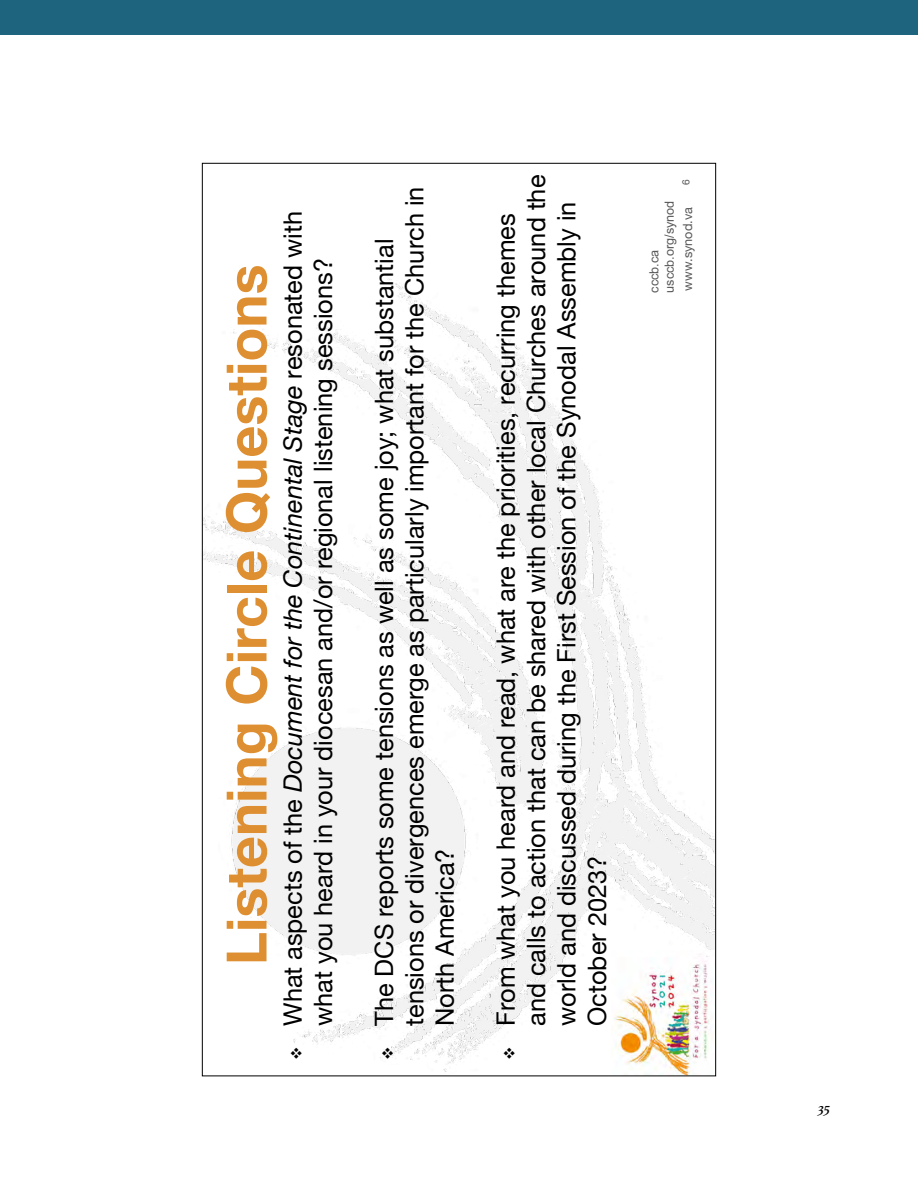
<style>
.page{position:relative;width:918px;height:1188px;background:#fff}
.page>*{position:absolute;margin:0;border:0;box-sizing:border-box;transform-origin:0 0}
.t1{font:700 55.8px "Helvetica Neue";color:#de8f32}
.t2{font:25.35px/30.5px "Helvetica Neue";color:#000}
.t3{font:italic 15px "Athelas";color:#000}
.t4{font:12.6px/15.1px "Arial";color:#595959}
.t5{font:12.6px "Helvetica Neue";color:#595959}
.t6{font:10.2px "Helvetica Neue";color:#595959}
.s1{font-style:italic}
</style>
<div class="page">
<div style="left:0;top:0;width:918px;height:35px;background:#1f647f"></div>
<img style="left:204px;top:278px;width:510px;height:794px">
<img style="left:611px;top:950px;width:103px;height:7px">
<div style="left:641px;top:182px;width:40px;height:120px;background:#fff"></div>
<img style="left:611px;top:957px;width:103px;height:117px">
<p class="t2" style="left:279px;top:1060px;width:850px;text-align:center;rotate:-90deg">❖ What aspects of the <span class="s1">Document for the Continental Stage</span> resonated with what you heard in your diocesan and/or regional listening sessions?</p>
<h1 class="t1" style="left:203px;top:965px;width:702px;rotate:-90deg">Listening Circle Questions</h1>
<p class="t2" style="left:370px;top:1026px;width:841px;text-indent:-34px;rotate:-90deg">❖ The DCS reports some tensions as well as some joy; what substantial tensions or divergences emerge as particularly important for the Church in<br>North America?</p>
<p class="t2" style="left:492px;top:1026px;width:853px;text-indent:-34px;rotate:-90deg">❖ From what you heard and read, what are the priorities, recurring themes and calls to action that can be shared with other local Churches around the world and discussed during the First Session of the Synodal Assembly in October 2023?</p>
<p class="t6" style="left:678px;top:185px;width:7px;rotate:-90deg">6</p>
<p class="t4" style="left:647px;top:293px;width:93px;rotate:-90deg">cccb.ca usccb.org/synod</p>
<p class="t5" style="left:679px;top:291px;width:85px;rotate:-90deg">www.synod.va</p>
<p class="t3" style="left:818px;top:1097px;width:13px">35</p>
</div>
